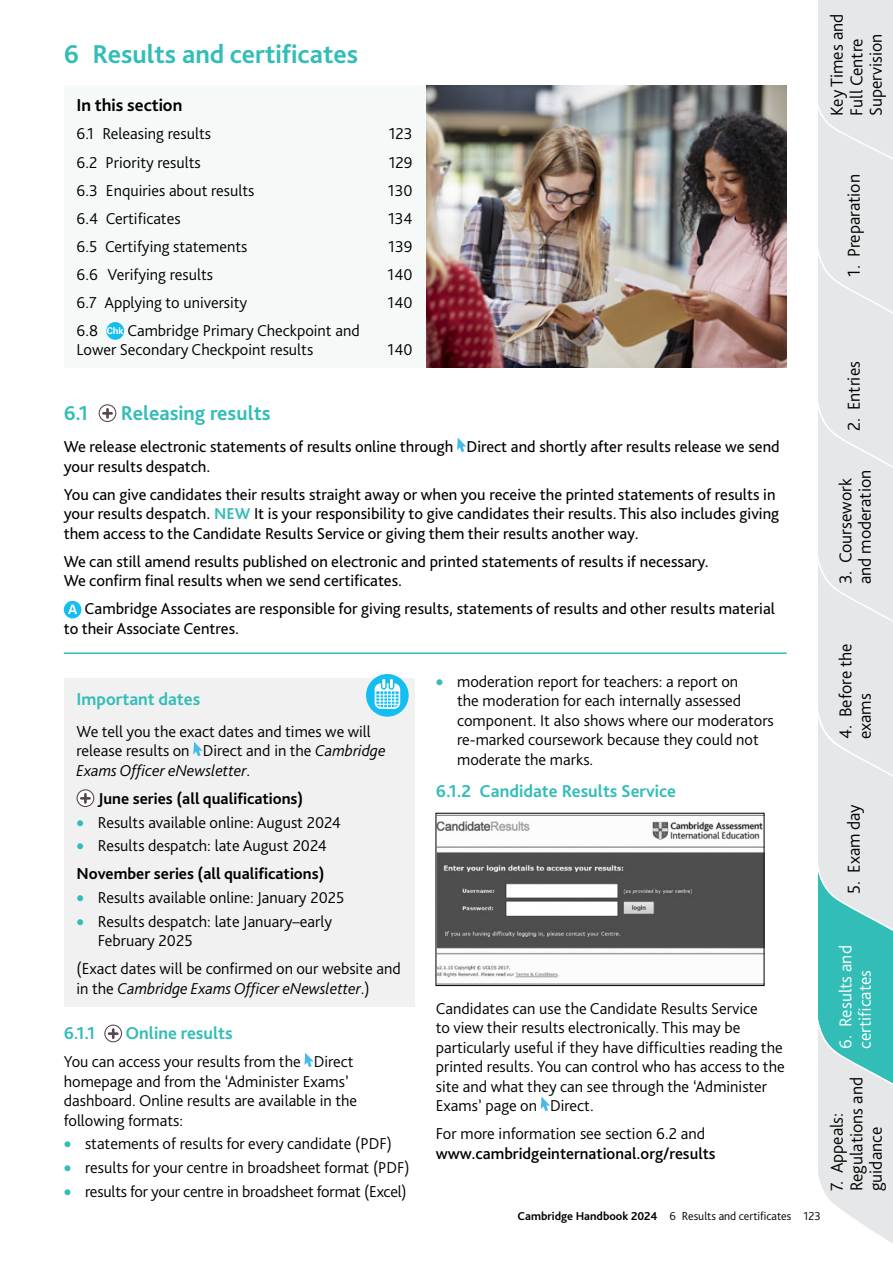
<style>
.page{position:relative;width:893px;height:1263px;background:#fff}
.page>*{position:absolute;margin:0;border:0;box-sizing:border-box;transform-origin:0 0}
.Admin_heading_1{font:700 27px "Bliss Pro";color:#33bdb7}
.Admin_heading_2{font:700 21px "Bliss Pro";color:#33bdb7}
.t1{font:300 18px/19.5px "Bliss Pro";color:#000}
.Admin_heading_3{font:700 18px "Bliss Pro";color:#33bdb7}
.t2{font:300 18px/19.5px "Bliss Pro";color:#fff}
.Admin_tint_box_heading_copy{font:700 18px "Bliss Pro";color:#33bdb7}
.In_this_section_heading_3{font:700 18px "Bliss Pro";color:#000}
.Body_text{font:300 16.5px/19.5px "Bliss Pro";color:#000}
.Body_text_overview{font:16.5px/19.5px "Bliss Pro";color:#000}
.In_this_section_body_text{font:300 16.5px/19.5px "Bliss Pro";color:#000}
.Body_text_before_bullets{font:300 16.5px/19.5px "Bliss Pro";color:#000}
.Body_text_roman{font:300 16.5px/19.5px "Bliss Pro";color:#000}
.Body_text-2{font:500 16.5px/19.5px "Bliss Pro";color:#000}
.Body_text_before_bullets-2{font:700 16.5px "Bliss Pro";color:#000}
.t3{font:300 12px "Bliss Pro";color:#000}
.s1{font-weight:700;color:#33bdb7}
.s2{font-style:italic}
.s3{color:#33bdb7}
.s4{font-weight:300}
.s5{font-weight:700}
</style>
<div class="page">
<svg style="left:818px;top:0;width:75px;height:1244px;background:#d0e2e2"></svg>
<div style="left:64px;top:678px;width:351px;height:329px;background:#f1f1f2"></div>
<svg style="left:193px;top:742px;width:10px;height:14px"></svg>
<svg style="left:77px;top:789px;width:17px;height:18px"></svg>
<div style="left:366px;top:674px;width:43px;height:43px;background:#15bef0;border-radius:50%"></div>
<svg style="left:375px;top:679px;width:25px;height:30px"></svg>
<svg style="left:104px;top:1024px;width:18px;height:18px"></svg>
<svg style="left:304px;top:1052px;width:10px;height:15px"></svg>
<img style="left:438px;top:815px;width:324px;height:169px">
<div style="left:436px;top:813px;width:328px;height:173px;border:1px solid #000"></div>
<svg style="left:541px;top:1096px;width:9px;height:15px"></svg>
<img style="left:426px;top:85px;width:361px;height:283px">
<div style="left:64px;top:85px;width:361px;height:283px;background:#f5faf9"></div>
<svg style="left:106px;top:322px;width:18px;height:18px"></svg>
<svg style="left:107px;top:327px;width:16px;height:7px"></svg>
<svg style="left:99px;top:404px;width:17px;height:18px"></svg>
<svg style="left:457px;top:438px;width:9px;height:14px"></svg>
<div style="left:64px;top:601px;width:17px;height:17px;background:#15bef0;border-radius:50%"></div>
<svg style="left:68px;top:605px;width:9px;height:9px"></svg>
<hr style="left:64px;top:652px;width:723px;height:2px;background:#33bdb7">
<p class="Admin_heading_1" style="left:64px;top:37px;width:296px">6 Results and certificates</p>
<p class="In_this_section_heading_3" style="left:77px;top:94px;width:107px">In this section</p>
<p class="In_this_section_body_text" style="left:77px;top:124px;width:136px">6.1 Releasing results</p>
<p class="In_this_section_body_text" style="left:389px;top:124px;width:25px">123</p>
<p class="In_this_section_body_text" style="left:77px;top:152px;width:126px">6.2 Priority results</p>
<p class="In_this_section_body_text" style="left:389px;top:152px;width:25px">129</p>
<p class="In_this_section_body_text" style="left:77px;top:180px;width:179px">6.3 Enquiries about results</p>
<p class="In_this_section_body_text" style="left:388px;top:180px;width:26px">130</p>
<p class="In_this_section_body_text" style="left:77px;top:208px;width:106px">6.4 Certificates</p>
<p class="In_this_section_body_text" style="left:388px;top:208px;width:26px">134</p>
<p class="In_this_section_body_text" style="left:77px;top:236px;width:172px">6.5 Certifying statements</p>
<p class="In_this_section_body_text" style="left:388px;top:236px;width:26px">139</p>
<p class="In_this_section_body_text" style="left:77px;top:264px;width:138px">6.6 Verifying results</p>
<p class="In_this_section_body_text" style="left:388px;top:264px;width:26px">140</p>
<p class="In_this_section_body_text" style="left:77px;top:292px;width:172px">6.7 Applying to university</p>
<p class="In_this_section_body_text" style="left:388px;top:292px;width:26px">140</p>
<p class="In_this_section_body_text" style="left:77px;top:320px;width:23px">6.8</p>
<p class="In_this_section_body_text" style="left:77px;top:320px;width:285px;text-indent:51px">Cambridge Primary Checkpoint and<br>Lower Secondary Checkpoint results</p>
<p class="In_this_section_body_text" style="left:388px;top:340px;width:26px">140</p>
<p class="Admin_heading_2" style="left:64px;top:400px;width:26px">6.1</p>
<p class="Admin_heading_2" style="left:121px;top:400px;width:151px">Releasing results</p>
<p class="Body_text_overview" style="left:64px;top:437px;width:717px">We release electronic statements of results online through Direct and shortly after results release we send your results despatch.</p>
<p class="Body_text_overview" style="left:64px;top:484px;width:717px">You can give candidates their results straight away or when you receive the printed statements of results in your results despatch. <span class="s1">NEW</span> It is your responsibility to give candidates their results. This also includes giving them access to the Candidate Results Service or giving them their results another way.</p>
<p class="Body_text_overview" style="left:64px;top:551px;width:646px">We can still amend results published on electronic and printed statements of results if necessary.<br>We confirm final results when we send certificates.</p>
<p class="Body_text_overview" style="left:64px;top:599px;width:713px;text-indent:21px">Cambridge Associates are responsible for giving results, statements of results and other results material to their Associate Centres.</p>
<p class="Admin_tint_box_heading_copy" style="left:77px;top:687px;width:125px">Important dates</p>
<p class="Body_text" style="left:77px;top:721px;width:311px">We tell you the exact dates and times we will release results on Direct and in the <span class="s2">Cambridge<br>Exams Officer eNewsletter</span>.</p>
<p class="Body_text_before_bullets-2" style="left:98px;top:788px;width:207px">June series (all qualifications)</p>
<p class="Body_text" style="left:77px;top:812px;width:266px"><span class="s3">•</span> Results available online: August 2024</p>
<p class="Body_text" style="left:77px;top:836px;width:252px"><span class="s3">•</span> Results despatch: late August 2024</p>
<p class="Body_text_before_bullets-2" style="left:77px;top:864px;width:249px">November series (all qualifications)</p>
<p class="Body_text" style="left:77px;top:888px;width:269px"><span class="s3">•</span> Results available online: January 2025</p>
<p class="Body_text" style="left:98px;top:912px;width:236px;text-indent:-21px"><span class="s3">•</span> Results despatch: late January–early<br>February 2025</p>
<p class="Body_text_roman" style="left:77px;top:959px;width:326px">(Exact dates will be confirmed on our website and in the <span class="s2">Cambridge Exams Officer eNewsletter</span>.)</p>
<p class="Admin_heading_3" style="left:64px;top:1022px;width:33px">6.1.1</p>
<p class="Admin_heading_3" style="left:125px;top:1022px;width:109px">Online results</p>
<p class="Body_text_before_bullets" style="left:64px;top:1052px;width:295px">You can access your results from the Direct homepage and from the ‘Administer Exams’ dashboard. Online results are available in the following formats:</p>
<p class="Body_text" style="left:64px;top:1134px;width:330px"><span class="s3">•</span> statements of results for every candidate (PDF)</p>
<p class="Body_text" style="left:64px;top:1158px;width:347px"><span class="s3">•</span> results for your centre in broadsheet format (PDF)</p>
<p class="Body_text" style="left:64px;top:1182px;width:344px"><span class="s3">•</span> results for your centre in broadsheet format (Excel)</p>
<p class="Body_text" style="left:457px;top:671px;width:318px;text-indent:-21px"><span class="s3">•</span> moderation report for teachers: a report on<br>the moderation for each internally assessed component. It also shows where our moderators re-marked coursework because they could not moderate the marks.</p>
<p class="Admin_heading_3" style="left:436px;top:780px;width:242px">6.1.2 Candidate Results Service</p>
<p class="Body_text" style="left:436px;top:998px;width:350px">Candidates can use the Candidate Results Service<br>to view their results electronically. This may be particularly useful if they have difficulties reading the printed results. You can control who has access to the site and what they can see through the ‘Administer Exams’ page on Direct.</p>
<p class="Body_text-2" style="left:436px;top:1124px;width:281px"><span class="s4">For more information see section 6.2 and </span>www.cambridgeinternational.org/results</p>
<p class="t3" style="left:518px;top:1209px;width:305px"><span class="s5">Cambridge Handbook 2024</span> 6 Results and certificates 123</p>
<p class="t1" style="left:827px;top:116px;width:104px;rotate:-90deg">Key Times and<br>Full Centre<br>Supervision</p>
<p class="t1" style="left:844px;top:277px;width:104px;rotate:-90deg">1. Preparation</p>
<p class="t1" style="left:844px;top:431px;width:71px;rotate:-90deg">2. Entries</p>
<p class="t1" style="left:836px;top:584px;width:116px;rotate:-90deg">3. Coursework and moderation</p>
<p class="t1" style="left:836px;top:739px;width:97px;rotate:-90deg">4. Before the exams</p>
<p class="t1" style="left:844px;top:894px;width:92px;rotate:-90deg">5. Exam day</p>
<p class="t2" style="left:836px;top:1049px;width:105px;rotate:-90deg">6. Results and certificates</p>
<p class="t1" style="left:827px;top:1191px;width:116px;rotate:-90deg">7. Appeals:<br>Regulations and guidance</p>
</div>
